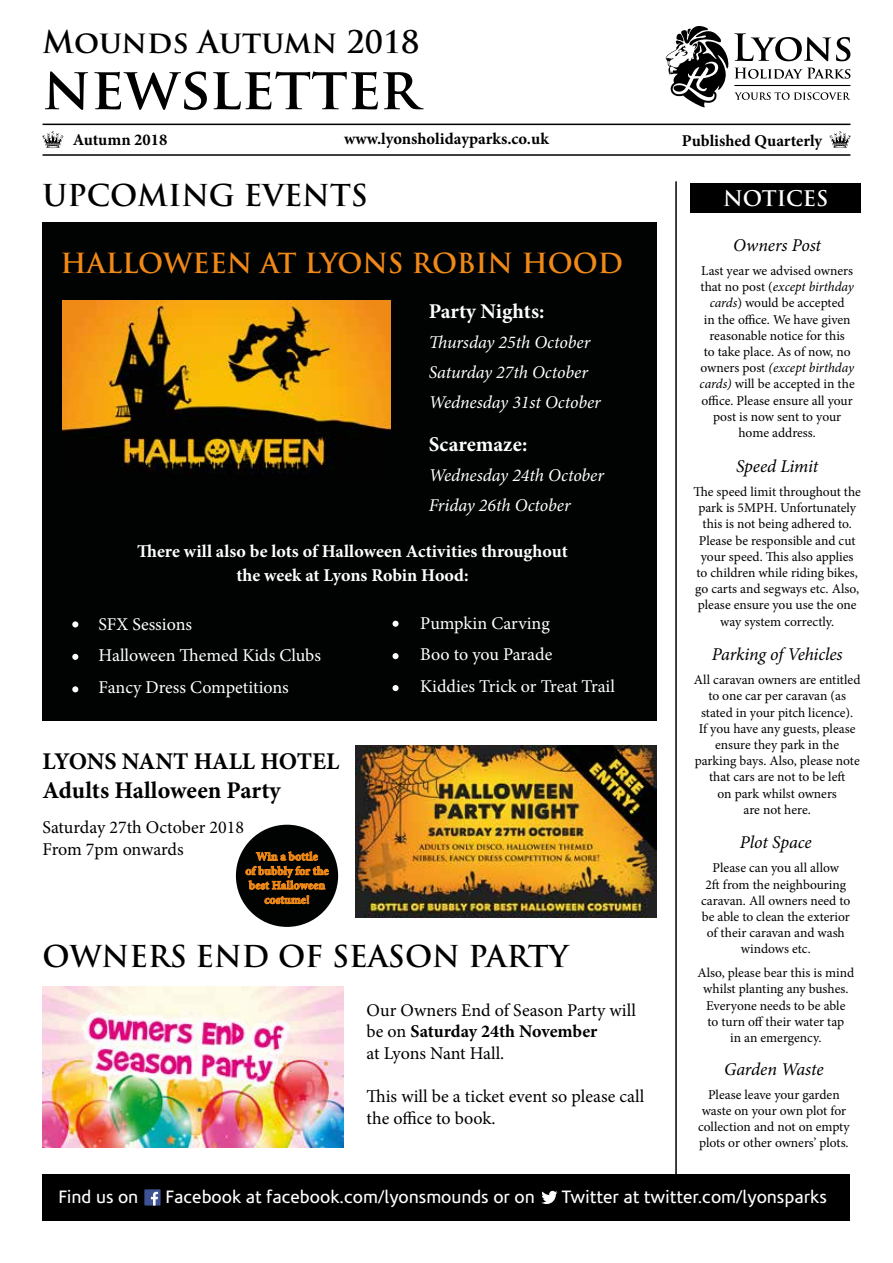
<style>
.page{position:relative;width:893px;height:1263px;background:#fff}
.page>*{position:absolute;margin:0;border:0;box-sizing:border-box;transform-origin:0 0}
.t1{font:700 57.75px "Trajan Pro";color:#000}
.t2{font:700 30.3px "Trajan Pro";color:#000}
.t3{font:700 29.4px "Trajan Pro";color:#000}
.t4{font:700 27px "Trajan Pro";letter-spacing:-.005em;color:#f18918}
.t5{font:700 24px/28.8px "Minion Pro";letter-spacing:-.005em;color:#000}
.t6{font:700 21px "Minion Pro";color:#fff}
.t7{font:700 21px "Trajan Pro";letter-spacing:-.005em;color:#fff}
.t8{font:18.15px "Corisande";color:#fff}
.t9{font:18px/21.6px "Minion Pro";color:#000}
.t10{font:18px/31.7px "Minion Pro";color:#fff}
.t11{font:italic 18px/30px "Minion Pro";letter-spacing:-.005em;color:#fff}
.t12{font:700 18px/24px "Minion Pro";color:#fff;text-align:center}
.t13{font:italic 18px "Minion Pro";letter-spacing:-.01em;color:#000}
.t14{font:700 16.5px "Minion Pro";color:#000}
.t15{font:13.5px/16.2px "Minion Pro";letter-spacing:-.005em;color:#000;text-align:center}
.t16{font:700 12px/14.4px "Minion Pro";color:#f18918;text-align:center}
.s1{font-weight:700}
.s2{font-style:italic}
</style>
<div class="page">
<hr style="left:43px;top:124px;width:807px;height:1px;background:#000">
<hr style="left:43px;top:154px;width:807px;height:2px;background:#000">
<svg style="left:43px;top:131px;width:20px;height:17px"></svg>
<svg style="left:830px;top:131px;width:20px;height:17px"></svg>
<div style="left:43px;top:1174px;width:807px;height:46px;background:#000"></div>
<svg style="left:665px;top:26px;width:185px;height:81px"></svg>
<div style="left:144px;top:1189px;width:17px;height:16px;background:#3e5293"></div>
<svg style="left:151px;top:1192px;width:7px;height:13px"></svg>
<svg style="left:541px;top:1191px;width:16px;height:13px"></svg>
<hr style="left:675px;top:181px;width:2px;height:993px;background:#000">
<div style="left:690px;top:183px;width:171px;height:30px;background:#000"></div>
<div style="left:43px;top:223px;width:614px;height:498px;background:#010302"></div>
<img style="left:63px;top:301px;width:327px;height:173px">
<div style="left:236px;top:825px;width:102px;height:102px;background:#010302;border-radius:50%"></div>
<svg style="left:245px;top:851px;width:84px;height:53px"></svg>
<div style="left:392px;top:621px;width:7px;height:6px;background:#fff;border-radius:50%"></div>
<div style="left:392px;top:653px;width:7px;height:6px;background:#fff;border-radius:50%"></div>
<div style="left:392px;top:685px;width:7px;height:6px;background:#fff;border-radius:50%"></div>
<svg style="left:72px;top:621px;width:6px;height:6px"></svg>
<svg style="left:72px;top:654px;width:6px;height:6px"></svg>
<svg style="left:72px;top:686px;width:6px;height:6px"></svg>
<img style="left:43px;top:987px;width:301px;height:160px">
<img style="left:355px;top:746px;width:302px;height:172px">
<h2 class="t2" style="left:43px;top:23px;width:378px">Mounds Autumn 2018</h2>
<h1 class="t1" style="left:43px;top:52px;width:378px">newsletter</h1>
<p class="t14" style="left:73px;top:128px;width:96px">Autumn 2018</p>
<p class="t14" style="left:344px;top:127px;width:206px">www.lyonsholidayparks.co.uk</p>
<p class="t14" style="left:682px;top:129px;width:142px">Published Quarterly</p>
<h3 class="t3" style="left:43px;top:177px;width:327px">UPCOMING EVENTS</h3>
<h3 class="t4" style="left:61px;top:246px;width:564px">HALLOWEEN AT LYONS ROBIN HOOD</h3>
<h3 class="t6" style="left:429px;top:296px;width:117px">Party Nights:</h3>
<h3 class="t11" style="left:429px;top:327px;width:174px">Thursday 25th October<br>Saturday 27th October<br>Wednesday 31st October</h3>
<h3 class="t6" style="left:429px;top:429px;width:100px">Scaremaze:</h3>
<h3 class="t11" style="left:429px;top:460px;width:177px">Wednesday 24th October<br>Friday 26th October</h3>
<h3 class="t12" style="left:137px;top:539px;width:432px">There will also be lots of Halloween Activities throughout the week at Lyons Robin Hood:</h3>
<h3 class="t10" style="left:99px;top:608px;width:224px">SFX Sessions<br>Halloween Themed Kids Clubs<br>Fancy Dress Competitions</h3>
<h3 class="t5" style="left:43px;top:747px;width:298px">LYONS NANT HALL HOTEL<br>Adults Halloween Party</h3>
<h3 class="t9" style="left:43px;top:816px;width:203px">Saturday 27th October 2018<br>From 7pm onwards</h3>
<p class="t16" style="left:245px;top:849px;width:85px">Win a bottle<br>of bubbly for the best Halloween costume!</p>
<h3 class="t10" style="left:420px;top:607px;width:196px">Pumpkin Carving<br>Boo to you Parade<br>Kiddies Trick or Treat Trail</h3>
<h3 class="t3" style="left:43px;top:938px;width:528px">OWNERS END OF SEASON PARTY</h3>
<h3 class="t9" style="left:367px;top:999px;width:271px">Our Owners End of Season Party will be on <span class="s1">Saturday 24th November<br></span>at Lyons Nant Hall.</h3>
<h3 class="t9" style="left:367px;top:1085px;width:279px">This will be a ticket event so please call the office to book.</h3>
<h3 class="t7" style="left:723px;top:185px;width:107px">NOTICES</h3>
<h3 class="t13" style="left:733px;top:233px;width:89px">Owners Post</h3>
<p class="t15" style="left:700px;top:263px;width:157px">Last year we advised owners that no post (<span class="s2">except birthday cards</span>) would be accepted<br>in the office. We have given reasonable notice for this<br>to take place. As of now, no owners post <span class="s2">(except birthday cards)</span> will be accepted in the office. Please ensure all your post is now sent to your home address.</p>
<h3 class="t13" style="left:736px;top:454px;width:84px">Speed Limit</h3>
<p class="t15" style="left:693px;top:484px;width:169px">The speed limit throughout the park is 5MPH. Unfortunately this is not being adhered to.<br>Please be responsible and cut your speed. This also applies<br>to children while riding bikes, go carts and segways etc. Also, please ensure you use the one way system correctly.</p>
<h3 class="t13" style="left:712px;top:642px;width:132px">Parking of Vehicles</h3>
<p class="t15" style="left:694px;top:672px;width:168px">All caravan owners are entitled to one car per caravan (as stated in your pitch licence).<br>If you have any guests, please ensure they park in the parking bays. Also, please note that cars are not to be left<br>on park whilst owners<br>are not here.</p>
<h3 class="t13" style="left:740px;top:830px;width:73px">Plot Space</h3>
<p class="t15" style="left:701px;top:860px;width:151px">Please can you all allow<br>2ft from the neighbouring caravan. All owners need to be able to clean the exterior of their caravan and wash windows etc.</p>
<p class="t15" style="left:697px;top:965px;width:158px">Also, please bear this is mind whilst planting any bushes.<br>Everyone needs to be able<br>to turn off their water tap<br>in an emergency.</p>
<h3 class="t13" style="left:724px;top:1057px;width:101px">Garden Waste</h3>
<p class="t15" style="left:698px;top:1086px;width:153px">Please leave your garden waste on your own plot for collection and not on empty plots or other owners’ plots.</p>
<h3 class="t8" style="left:58px;top:1187px;width:81px">Find us on</h3>
<h3 class="t8" style="left:166px;top:1187px;width:371px">Facebook at facebook.com/lyonsmounds or on</h3>
<h3 class="t8" style="left:562px;top:1187px;width:266px">Twitter at twitter.com/lyonsparks</h3>
</div>
